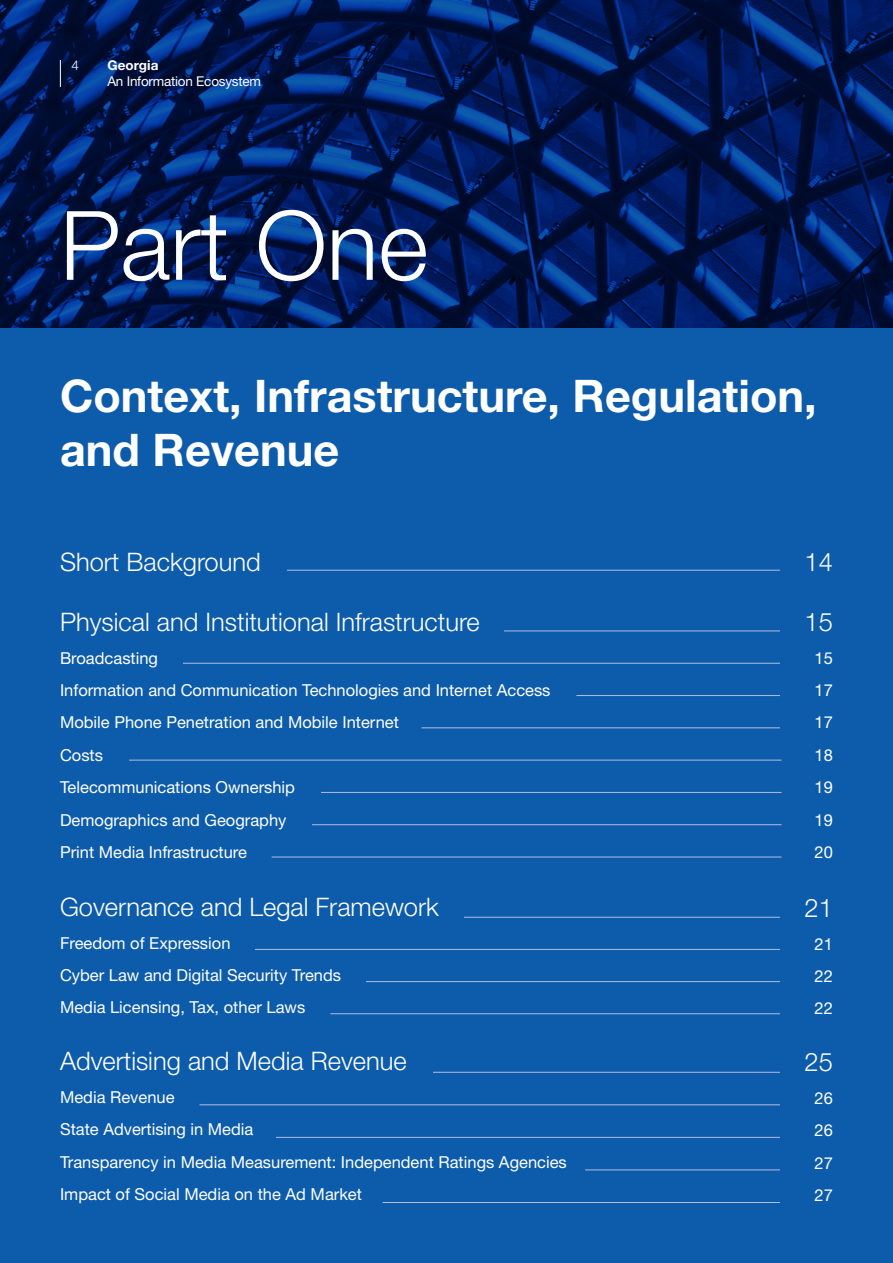
<style>
.page{position:relative;width:893px;height:1263px;background:#fff}
.page>*{position:absolute;margin:0;border:0;box-sizing:border-box;transform-origin:0 0}
.t1{font:300 96px "Helvetica Neue LT Std";color:#fff}
.t2{font:700 45px/54px "Helvetica Neue LT Std";color:#fff}
.t3{font:300 25.5px "Helvetica Neue LT Std";color:#fff}
.t4{font:16.5px/32.4px "Helvetica Neue LT Std";color:#fff}
.t5{font:13.5px "Helvetica Neue LT Std";letter-spacing:-.015em;color:#fff}
.t6{font:700 13.5px "Helvetica Neue LT Std";color:#fff}
.t7{font:300 13.5px "Helvetica Neue LT Std";color:#fff}
</style>
<div class="page">
<div style="left:0;top:327px;width:893px;height:936px;background:#0d5cab"></div>
<svg style="left:0;top:0;width:893px;height:327px;background:#011b56"></svg>
<hr style="left:287px;top:570px;width:493px;height:1px;background:#b2bce0">
<hr style="left:504px;top:630px;width:276px;height:1px;background:#b2bce0">
<hr style="left:183px;top:663px;width:597px;height:1px;background:#b2bce0">
<hr style="left:576px;top:695px;width:204px;height:1px;background:#b2bce0">
<hr style="left:422px;top:727px;width:358px;height:1px;background:#b2bce0">
<hr style="left:129px;top:760px;width:653px;height:1px;background:#b2bce0">
<hr style="left:321px;top:792px;width:461px;height:1px;background:#b2bce0">
<hr style="left:312px;top:824px;width:470px;height:1px;background:#b2bce0">
<hr style="left:272px;top:857px;width:510px;height:1px;background:#b2bce0">
<hr style="left:255px;top:949px;width:525px;height:1px;background:#b2bce0">
<hr style="left:330px;top:1013px;width:450px;height:1px;background:#b2bce0">
<hr style="left:464px;top:917px;width:316px;height:1px;background:#b2bce0">
<hr style="left:366px;top:981px;width:414px;height:1px;background:#b2bce0">
<hr style="left:200px;top:1104px;width:580px;height:1px;background:#b2bce0">
<hr style="left:433px;top:1072px;width:347px;height:1px;background:#b2bce0">
<hr style="left:276px;top:1137px;width:504px;height:1px;background:#b2bce0">
<hr style="left:585px;top:1169px;width:195px;height:1px;background:#b2bce0">
<hr style="left:382px;top:1202px;width:398px;height:1px;background:#b2bce0">
<svg style="left:60px;top:60px;width:1px;height:27px"></svg>
<p class="t7" style="left:71px;top:57px;width:9px">4</p>
<p class="t6" style="left:107px;top:56px;width:52px">Georgia</p>
<p class="t5" style="left:107px;top:73px;width:155px">An Information Ecosystem</p>
<h1 class="t1" style="left:60px;top:187px;width:370px">Part One</h1>
<h2 class="t2" style="left:60px;top:368px;width:758px">Context, Infrastructure, Regulation, and Revenue</h2>
<h3 class="t3" style="left:60px;top:546px;width:202px">Short Background</h3>
<h3 class="t3" style="left:805px;top:546px;width:30px">14</h3>
<h3 class="t3" style="left:60px;top:606px;width:421px">Physical and Institutional Infrastructure</h3>
<p class="t4" style="left:60px;top:641px;width:492px">Broadcasting<br>Information and Communication Technologies and Internet Access<br>Mobile Phone Penetration and Mobile Internet<br>Costs<br>Telecommunications Ownership<br>Demographics and Geography<br>Print Media Infrastructure</p>
<h3 class="t3" style="left:60px;top:891px;width:380px">Governance and Legal Framework</h3>
<p class="t4" style="left:60px;top:926px;width:283px">Freedom of Expression<br>Cyber Law and Digital Security Trends<br>Media Licensing, Tax, other Laws</p>
<h3 class="t3" style="left:60px;top:1046px;width:348px">Advertising and Media Revenue</h3>
<p class="t4" style="left:60px;top:1080px;width:508px">Media Revenue<br>State Advertising in Media<br>Transparency in Media Measurement: Independent Ratings Agencies Impact of Social Media on the Ad Market</p>
<h3 class="t3" style="left:805px;top:606px;width:30px">15</h3>
<p class="t4" style="left:815px;top:641px;width:20px;text-align:justify">15<br>17<br>17<br>18<br>19<br>19<br>20</p>
<h3 class="t3" style="left:805px;top:892px;width:30px">21</h3>
<p class="t4" style="left:815px;top:927px;width:20px;text-align:justify">21<br>22<br>22</p>
<h3 class="t3" style="left:805px;top:1047px;width:30px">25</h3>
<p class="t4" style="left:815px;top:1081px;width:20px;text-align:justify">26<br>26<br>27<br>27</p>
</div>
